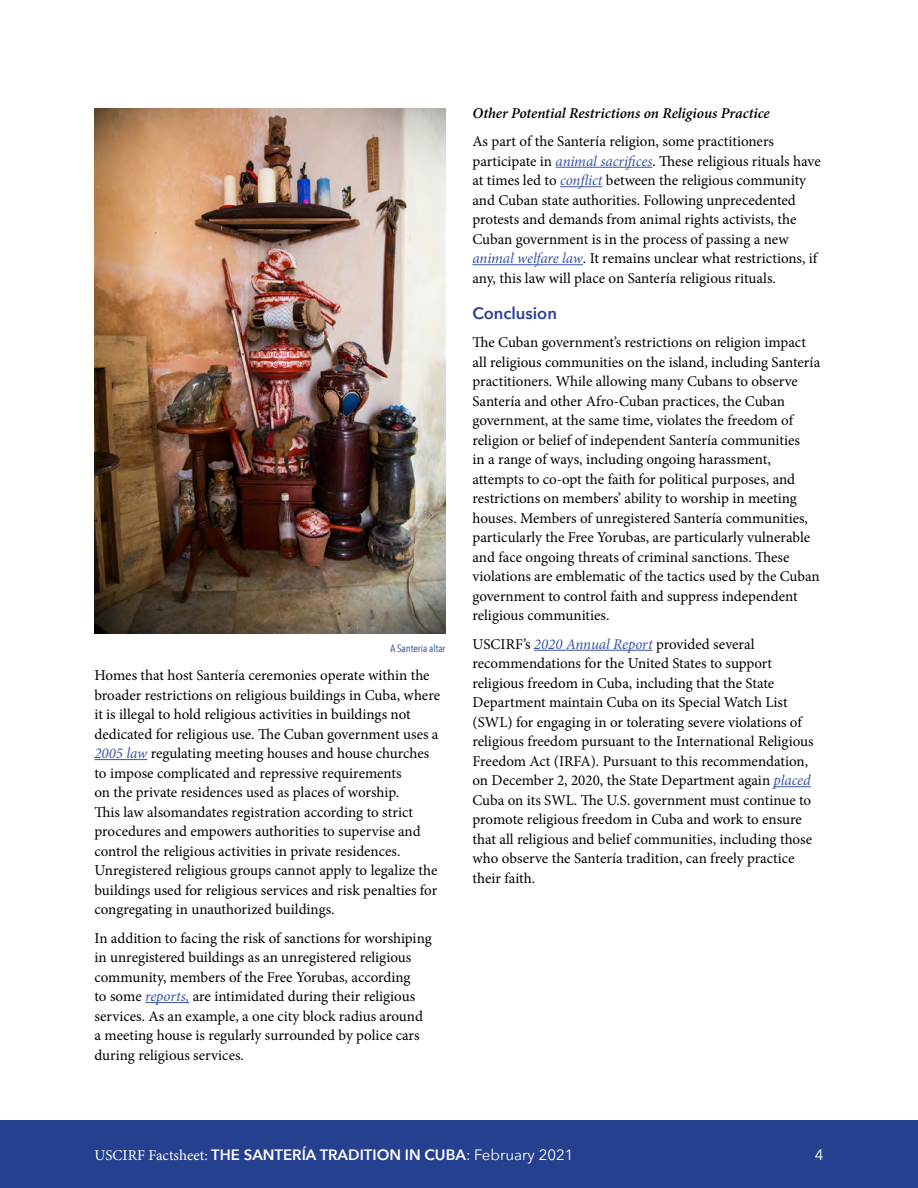
<style>
.page{position:relative;width:918px;height:1188px;background:#fff}
.page>*{position:absolute;margin:0;border:0;box-sizing:border-box;transform-origin:0 0}
.Subhead{font:600 16.5px "Avenir Next";color:#25408f}
.Body_no_indent{font:15px/19.5px "Minion Pro";color:#000}
.t1{font:600 15px "Avenir Next";color:#fff}
.Body_no_indent-2{font:italic 600 15px "Minion Pro";color:#000}
.t2{font:15px "Avenir Next";color:#fff}
.Photo_credit{font:10.5px "Avenir Next Condensed";color:#25408f}
.s1{font-style:italic;color:#3a53a4}
.s2{font-family:"Minion Pro";font-weight:400}
.s3{font-weight:400}
</style>
<div class="page">
<div style="left:0;top:1120px;width:918px;height:68px;background:#25408f"></div>
<hr style="left:94px;top:759px;width:53px;height:1px;background:#3a53a4">
<hr style="left:145px;top:1002px;width:44px;height:1px;background:#3a53a4">
<img style="left:95px;top:108px;width:351px;height:526px">
<hr style="left:556px;top:167px;width:96px;height:1px;background:#3a53a4">
<hr style="left:560px;top:186px;width:43px;height:1px;background:#3a53a4">
<hr style="left:472px;top:264px;width:111px;height:1px;background:#3a53a4">
<hr style="left:534px;top:650px;width:119px;height:1px;background:#3a53a4">
<hr style="left:774px;top:786px;width:37px;height:1px;background:#3a53a4">
<p class="Photo_credit" style="left:390px;top:639px;width:57px">A Santeria altar</p>
<p class="Body_no_indent" style="left:94px;top:666px;width:347px">Homes that host Santería ceremonies operate within the broader restrictions on religious buildings in Cuba, where it is illegal to hold religious activities in buildings not dedicated for religious use. The Cuban government uses a <span class="s1">2005 law</span> regulating meeting houses and house churches to impose complicated and repressive requirements<br>on the private residences used as places of worship.<br>This law alsomandates registration according to strict procedures and empowers authorities to supervise and control the religious activities in private residences.<br>Unregistered religious groups cannot apply to legalize the buildings used for religious services and risk penalties for congregating in unauthorized buildings.</p>
<p class="Body_no_indent" style="left:94px;top:928px;width:339px">In addition to facing the risk of sanctions for worshiping in unregistered buildings as an unregistered religious community, members of the Free Yorubas, according<br>to some <span class="s1">reports,</span> are intimidated during their religious services. As an example, a one city block radius around a meeting house is regularly surrounded by police cars during religious services.</p>
<p class="Body_no_indent-2" style="left:472px;top:102px;width:299px">Other Potential Restrictions on Religious Practice</p>
<p class="Body_no_indent" style="left:472px;top:132px;width:350px">As part of the Santería religion, some practitioners participate in <span class="s1">animal sacrifices</span>. These religious rituals have at times led to <span class="s1">conflict</span> between the religious community and Cuban state authorities. Following unprecedented protests and demands from animal rights activists, the Cuban government is in the process of passing a new <span class="s1">animal welfare law</span>. It remains unclear what restrictions, if any, this law will place on Santería religious rituals.</p>
<p class="Subhead" style="left:472px;top:299px;width:86px">Conclusion</p>
<p class="Body_no_indent" style="left:472px;top:333px;width:349px">The Cuban government’s restrictions on religion impact all religious communities on the island, including Santería practitioners. While allowing many Cubans to observe Santería and other Afro-Cuban practices, the Cuban government, at the same time, violates the freedom of religion or belief of independent Santería communities<br>in a range of ways, including ongoing harassment, attempts to co-opt the faith for political purposes, and restrictions on members’ ability to worship in meeting houses. Members of unregistered Santería communities, particularly the Free Yorubas, are particularly vulnerable and face ongoing threats of criminal sanctions. These violations are emblematic of the tactics used by the Cuban government to control faith and suppress independent religious communities.</p>
<p class="Body_no_indent" style="left:472px;top:634px;width:343px">USCIRF’s <span class="s1">2020 Annual Report</span> provided several recommendations for the United States to support religious freedom in Cuba, including that the State Department maintain Cuba on its Special Watch List (SWL) for engaging in or tolerating severe violations of religious freedom pursuant to the International Religious Freedom Act (IRFA). Pursuant to this recommendation, on December 2, 2020, the State Department again <span class="s1">placed </span>Cuba on its SWL. The U.S. government must continue to promote religious freedom in Cuba and work to ensure that all religious and belief communities, including those who observe the Santería tradition, can freely practice their faith.</p>
<p class="t1" style="left:94px;top:1142px;width:480px"><span class="s2">USCIRF Factsheet:</span> THE SANTERÍA TRADITION IN CUBA<span class="s3">: February 2021</span></p>
<p class="t2" style="left:815px;top:1142px;width:10px">4</p>
</div>
